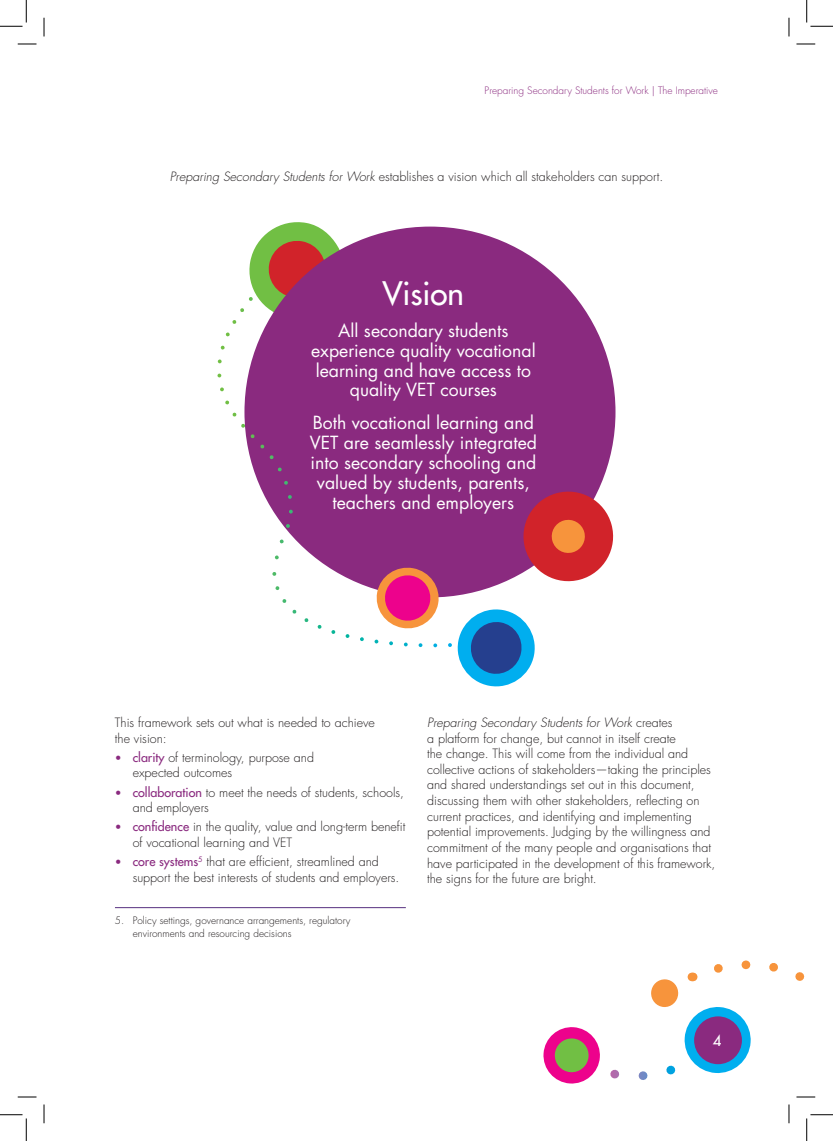
<style>
.page{position:relative;width:833px;height:1141px;background:#fff}
.page>*{position:absolute;margin:0;border:0;box-sizing:border-box;transform-origin:0 0}
.t1{font:31.62px "Futura LT";letter-spacing:-.005em;color:#fff}
.t2{font:17.62px/19.9px "Futura LT";color:#fff;text-align:center}
.t3{font:15px "Futura LT";color:#fff}
.t4{font:300 12.5px/15.6px "Futura LT";color:#231f20}
.t5{font:300 10px/13.1px "Futura LT";color:#231f20}
.t6{font:300 10px "Futura LT";color:#8a2a7f}
.s1{font-style:italic}
.s2{font-size:11.25px;color:#8a2a7f}
.s3{font-weight:400;color:#8a2a7f}
</style>
<div class="page">
<svg style="left:543px;top:960px;width:262px;height:124px"></svg>
<div style="left:693px;top:1016px;width:48px;height:48px;background:#8a2a7f;border-radius:50%"></div>
<svg style="left:457px;top:609px;width:78px;height:77px"></svg>
<div style="left:244px;top:226px;width:371px;height:371px;background:#8a2a7f;border-radius:50%"></div>
<svg style="left:518px;top:486px;width:96px;height:96px"></svg>
<svg style="left:217px;top:222px;width:131px;height:226px"></svg>
<svg style="left:249px;top:297px;width:202px;height:350px"></svg>
<hr style="left:115px;top:907px;width:290px;height:1px;background:#57307f">
<svg style="left:18px;top:43px;width:18px;height:2px"></svg>
<svg style="left:796px;top:43px;width:18px;height:2px"></svg>
<svg style="left:18px;top:1096px;width:18px;height:1px"></svg>
<svg style="left:796px;top:1096px;width:18px;height:1px"></svg>
<svg style="left:43px;top:18px;width:2px;height:18px"></svg>
<svg style="left:43px;top:1104px;width:2px;height:19px"></svg>
<svg style="left:788px;top:18px;width:1px;height:18px"></svg>
<svg style="left:788px;top:1104px;width:1px;height:19px"></svg>
<svg style="left:0;top:0;width:27px;height:27px"></svg>
<svg style="left:0;top:1114px;width:27px;height:26px"></svg>
<svg style="left:806px;top:0;width:26px;height:27px"></svg>
<svg style="left:806px;top:1114px;width:26px;height:26px"></svg>
<p class="t6" style="left:484px;top:84px;width:235px">Preparing Secondary Students for Work | The Imperative</p>
<p class="t4" style="left:170px;top:169px;width:494px"><span class="s1">Preparing Secondary Students for Work</span> establishes a vision which all stakeholders can support.</p>
<h1 class="t1" style="left:382px;top:272px;width:83px">Vision</h1>
<h2 class="t2" style="left:311px;top:320px;width:226px">All secondary students experience quality vocational learning and have access to quality VET courses</h2>
<h2 class="t2" style="left:309px;top:413px;width:229px">Both vocational learning and<br>VET are seamlessly integrated into secondary schooling and valued by students, parents, teachers and employers</h2>
<p class="t4" style="left:115px;top:714px;width:261px">This framework sets out what is needed to achieve the vision:</p>
<p class="t4" style="left:133px;top:749px;width:183px;text-indent:-18px"><span class="s2">•</span> <span class="s3">clarity</span> of terminology, purpose and expected outcomes</p>
<p class="t4" style="left:133px;top:784px;width:273px;text-indent:-18px"><span class="s2">•</span> <span class="s3">collaboration</span> to meet the needs of students, schools, and employers</p>
<p class="t4" style="left:133px;top:819px;width:274px;text-indent:-18px"><span class="s2">•</span> <span class="s3">confidence</span> in the quality, value and long-term benefit of vocational learning and VET</p>
<p class="t4" style="left:133px;top:854px;width:268px;text-indent:-18px"><span class="s2">•</span> <span class="s3">core systems</span><sup>5</sup> that are efficient, streamlined and support the best interests of students and employers.</p>
<p class="t5" style="left:133px;top:914px;width:219px;text-indent:-18px">5. Policy settings, governance arrangements, regulatory environments and resourcing decisions</p>
<p class="t4" style="left:427px;top:714px;width:290px"><span class="s1">Preparing Secondary Students for Work</span> creates<br>a platform for change, but cannot in itself create<br>the change. This will come from the individual and collective actions of stakeholders—taking the principles and shared understandings set out in this document, discussing them with other stakeholders, reflecting on current practices, and identifying and implementing potential improvements. Judging by the willingness and commitment of the many people and organisations that have participated in the development of this framework, the signs for the future are bright.</p>
<p class="t3" style="left:712px;top:1030px;width:10px">4</p>
</div>
